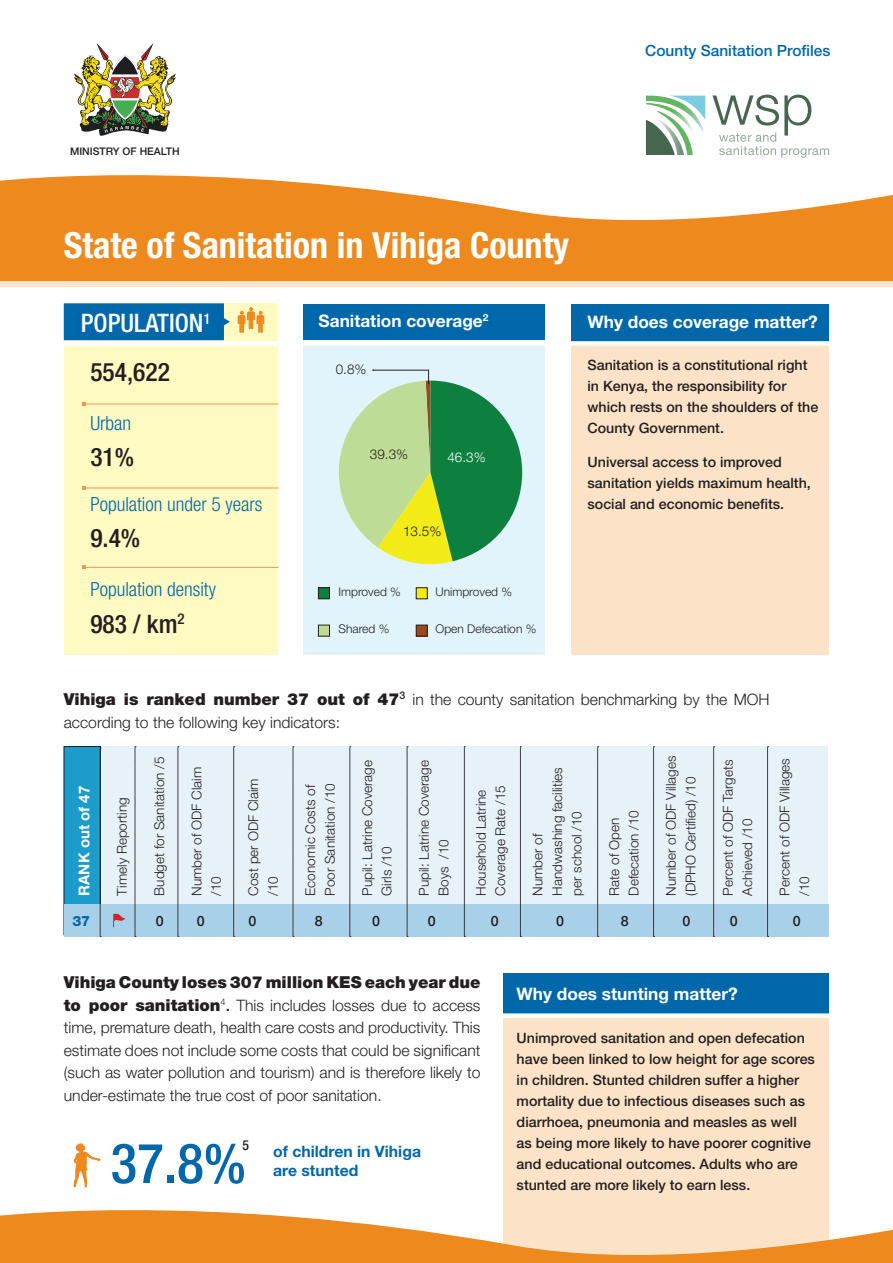
<style>
.page{position:relative;width:893px;height:1263px;background:#fff}
.page>*{position:absolute;margin:0;border:0;box-sizing:border-box;transform-origin:0 0}
.t1{font:500 condensed 55.5px "Helvetica Neue LT Std";color:#0067aa}
.t2{font:700 condensed 36px "Helvetica Neue LT Std";color:#fff}
.t3{font:500 condensed 25.5px "Helvetica Neue LT Std";color:#231f20}
.t4{font:500 condensed 25.5px "Helvetica Neue LT Std";color:#fff}
.t5{font:300 condensed 19.5px "Helvetica Neue LT Std";color:#0067aa}
.CSO_Body_text{font:700 17.25px "Helvetica Neue LT Std";color:#fff}
.CSO_Body_text-2{font:900 16.5px "Helvetica Neue LT Std";color:#231f20}
.CSO_Body_text-3{font:300 15.75px/22.5px "Helvetica Neue LT Std";color:#231f20}
.CSO_Body_text-4{font:700 15.75px/19.5px "Helvetica Neue LT Std";color:#0067aa}
.CSO_Body_text-5{font:500 15.45px "Helvetica Neue LT Std";color:#0067aa}
.CSO_Body_text-6{font:700 15px "Helvetica Neue LT Std";color:#fff}
.CSO_Body_text-7{font:500 14.25px/21px "Helvetica Neue LT Std";color:#231f20}
.CSO_Body_text-8{font:800 14.25px "Helvetica Neue LT Std";color:#0067aa}
.t6{font:500 condensed 13.8px "Helvetica Neue LT Std";color:#231f20}
.CSO_Body_text-9{font:300 13.5px/19.5px "Helvetica Neue LT Std";color:#231f20}
.CSO_Body_text-10{font:300 13.5px "Helvetica Neue LT Std";color:#fff}
.CSO_Body_text-11{font:300 12px "Helvetica Neue LT Std";color:#231f20}
.CSO_Body_text-12{font:500 10.5px "Helvetica Neue LT Std";color:#231f20}
.s1{font-weight:900;font-size:16.5px}
.s2{font-weight:500}
</style>
<div class="page">
<div style="left:304px;top:344px;width:241px;height:311px;background:#e1f4fc"></div>
<div style="left:64px;top:303px;width:214px;height:352px;background:#fffac1"></div>
<svg style="left:238px;top:307px;width:26px;height:26px"></svg>
<div style="left:64px;top:303px;width:166px;height:37px;background:#0067aa"></div>
<hr style="left:84px;top:404px;width:194px;height:1px;background:#f79551">
<hr style="left:84px;top:488px;width:194px;height:1px;background:#f79551">
<hr style="left:84px;top:567px;width:194px;height:1px;background:#f79551">
<div style="left:503px;top:1013px;width:326px;height:250px;background:#fce3c8"></div>
<div style="left:0;top:276px;width:893px;height:11px;background:#fce3c8"></div>
<div style="left:0;top:240px;width:893px;height:41px;background:#ed891d"></div>
<div style="left:65px;top:746px;width:763px;height:189px;background:#e7f1f8"></div>
<div style="left:64px;top:746px;width:36px;height:189px;background:#1b9ccb"></div>
<div style="left:64px;top:904px;width:764px;height:33px;background:#a8d0e8"></div>
<div style="left:304px;top:304px;width:241px;height:36px;background:#0067aa"></div>
<div style="left:571px;top:304px;width:258px;height:39px;background:#0067aa"></div>
<div style="left:571px;top:344px;width:258px;height:311px;background:#fce3c8"></div>
<div style="left:503px;top:973px;width:326px;height:42px;background:#0067aa"></div>
<svg style="left:712px;top:95px;width:117px;height:58px"></svg>
<svg style="left:646px;top:96px;width:59px;height:57px"></svg>
<svg style="left:0;top:153px;width:893px;height:73px"></svg>
<div style="left:318px;top:588px;width:11px;height:11px;background:#0d803f"></div>
<div style="left:318px;top:587px;width:12px;height:12px;border:1px solid #231f20"></div>
<div style="left:416px;top:588px;width:11px;height:11px;background:#f2eb17"></div>
<div style="left:416px;top:587px;width:11px;height:12px;border:1px solid #231f20"></div>
<div style="left:318px;top:625px;width:11px;height:11px;background:#bfdc97"></div>
<div style="left:318px;top:625px;width:12px;height:11px;border:1px solid #231f20"></div>
<div style="left:416px;top:625px;width:11px;height:11px;background:#984a21"></div>
<div style="left:416px;top:625px;width:11px;height:11px;border:1px solid #231f20"></div>
<div style="left:0;top:226px;width:893px;height:23px;background:#ed891d"></div>
<svg style="left:100px;top:748px;width:1px;height:189px"></svg>
<svg style="left:135px;top:746px;width:1px;height:191px"></svg>
<svg style="left:178px;top:746px;width:1px;height:191px"></svg>
<svg style="left:233px;top:746px;width:2px;height:191px"></svg>
<svg style="left:293px;top:746px;width:1px;height:191px"></svg>
<svg style="left:350px;top:746px;width:1px;height:191px"></svg>
<svg style="left:407px;top:746px;width:1px;height:191px"></svg>
<svg style="left:464px;top:746px;width:1px;height:191px"></svg>
<svg style="left:520px;top:746px;width:1px;height:191px"></svg>
<svg style="left:597px;top:746px;width:2px;height:191px"></svg>
<svg style="left:653px;top:746px;width:2px;height:191px"></svg>
<svg style="left:713px;top:746px;width:2px;height:191px"></svg>
<svg style="left:767px;top:746px;width:2px;height:191px"></svg>
<svg style="left:0;top:1210px;width:893px;height:53px;fill:#ed891d"></svg>
<div style="left:55px;top:341px;width:781px;height:5px;background:#fff"></div>
<div style="left:491px;top:1013px;width:373px;height:5px;background:#fff"></div>
<svg style="left:74px;top:43px;width:102px;height:93px"></svg>
<svg style="left:73px;top:1143px;width:27px;height:44px"></svg>
<svg style="left:113px;top:913px;width:12px;height:14px"></svg>
<svg style="left:338px;top:369px;width:184px;height:196px"></svg>
<p class="CSO_Body_text-5" style="left:645px;top:42px;width:187px">County Sanitation Profiles</p>
<p class="CSO_Body_text-12" style="left:70px;top:145px;width:111px">MINISTRY OF HEALTH</p>
<p class="t2" style="left:64px;top:223px;width:507px">State of Sanitation in Vihiga County</p>
<p class="t4" style="left:81px;top:308px;width:131px">POPULATION<sup>1</sup></p>
<p class="t3" style="left:90px;top:357px;width:81px">554,622</p>
<p class="t5" style="left:90px;top:411px;width:42px">Urban</p>
<p class="t3" style="left:90px;top:441px;width:45px">31%</p>
<p class="t5" style="left:90px;top:493px;width:174px">Population under 5 years</p>
<p class="t3" style="left:90px;top:523px;width:51px">9.4%</p>
<p class="t5" style="left:90px;top:578px;width:127px">Population density</p>
<p class="t3" style="left:90px;top:608px;width:96px">983 / km<sup>2</sup></p>
<p class="CSO_Body_text" style="left:319px;top:310px;width:171px">Sanitation coverage<sup>2</sup></p>
<p class="CSO_Body_text-9" style="left:336px;top:359px;width:32px">0.8%</p>
<p class="CSO_Body_text-9" style="left:370px;top:444px;width:40px">39.3%</p>
<p class="CSO_Body_text-10" style="left:447px;top:449px;width:40px">46.3%</p>
<p class="CSO_Body_text-9" style="left:403px;top:521px;width:40px">13.5%</p>
<p class="CSO_Body_text-11" style="left:338px;top:584px;width:64px">Improved %</p>
<p class="CSO_Body_text-11" style="left:435px;top:584px;width:78px">Unimproved %</p>
<p class="CSO_Body_text-11" style="left:338px;top:622px;width:52px">Shared %</p>
<p class="CSO_Body_text-11" style="left:435px;top:622px;width:102px">Open Defecation %</p>
<p class="CSO_Body_text" style="left:587px;top:311px;width:232px">Why does coverage matter?</p>
<p class="CSO_Body_text-7" style="left:587px;top:354px;width:232px">Sanitation is a constitutional right in Kenya, the responsibility for which rests on the shoulders of the<br>County Government.</p>
<p class="CSO_Body_text-7" style="left:587px;top:451px;width:225px">Universal access to improved sanitation yields maximum health, social and economic benefits.</p>
<p class="CSO_Body_text-3" style="left:64px;top:688px;width:707px"><span class="s1">Vihiga is ranked number 37 out of 47</span><sup>3</sup> in the county sanitation benchmarking by the MOH according to the following key indicators:</p>
<p class="CSO_Body_text-6" style="left:75px;top:896px;width:111px;rotate:-90deg">RANK out of 47</p>
<p class="CSO_Body_text-9" style="left:112px;top:896px;width:100px;rotate:-90deg">Timely Reporting</p>
<p class="CSO_Body_text-9" style="left:149px;top:896px;width:140px;rotate:-90deg">Budget for Sanitation /5</p>
<p class="CSO_Body_text-9" style="left:187px;top:896px;width:130px;rotate:-90deg">Number of ODF Claim /10</p>
<p class="CSO_Body_text-9" style="left:243px;top:896px;width:119px;rotate:-90deg">Cost per ODF Claim /10</p>
<p class="CSO_Body_text-9" style="left:300px;top:896px;width:114px;rotate:-90deg">Economic Costs of<br>Poor Sanitation /10</p>
<p class="CSO_Body_text-9" style="left:357px;top:896px;width:137px;rotate:-90deg">Pupil: Latrine Coverage<br>Girls /10</p>
<p class="CSO_Body_text-9" style="left:414px;top:896px;width:137px;rotate:-90deg">Pupil: Latrine Coverage<br>Boys /10</p>
<p class="CSO_Body_text-9" style="left:471px;top:896px;width:112px;rotate:-90deg">Household Latrine<br>Coverage Rate /15</p>
<p class="CSO_Body_text-9" style="left:528px;top:896px;width:130px;rotate:-90deg">Number of<br>Handwashing facilities per school /10</p>
<p class="CSO_Body_text-9" style="left:604px;top:896px;width:87px;rotate:-90deg">Rate of Open<br>Defecation /10</p>
<p class="CSO_Body_text-9" style="left:661px;top:896px;width:141px;rotate:-90deg">Number of ODF Villages (DPHO Certified) /10</p>
<p class="CSO_Body_text-9" style="left:718px;top:896px;width:138px;rotate:-90deg">Percent of ODF Targets<br>Achieved /10</p>
<p class="CSO_Body_text-9" style="left:775px;top:896px;width:139px;rotate:-90deg">Percent of ODF Villages /10</p>
<p class="CSO_Body_text-8" style="left:72px;top:912px;width:19px">37</p>
<p class="CSO_Body_text-7" style="left:156px;top:910px;width:9px">0</p>
<p class="CSO_Body_text-7" style="left:197px;top:910px;width:9px">0</p>
<p class="CSO_Body_text-7" style="left:248px;top:910px;width:9px">0</p>
<p class="CSO_Body_text-7" style="left:315px;top:910px;width:9px">8</p>
<p class="CSO_Body_text-7" style="left:372px;top:910px;width:9px">0</p>
<p class="CSO_Body_text-7" style="left:428px;top:910px;width:9px">0</p>
<p class="CSO_Body_text-7" style="left:491px;top:910px;width:9px">0</p>
<p class="CSO_Body_text-7" style="left:556px;top:910px;width:9px">0</p>
<p class="CSO_Body_text-7" style="left:621px;top:910px;width:9px">8</p>
<p class="CSO_Body_text-7" style="left:682px;top:910px;width:9px">0</p>
<p class="CSO_Body_text-7" style="left:730px;top:910px;width:9px">0</p>
<p class="CSO_Body_text-7" style="left:793px;top:910px;width:9px">0</p>
<p class="CSO_Body_text-2" style="left:64px;top:972px;width:418px">Vihiga County loses 307 million KES each year due</p>
<p class="CSO_Body_text-3" style="left:64px;top:993px;width:418px;text-align:justify"><span class="s1">to poor sanitation</span><sup>4</sup><span class="s2">.</span> This includes losses due to access time, premature death, health care costs and productivity. This estimate does not include some costs that could be significant (such as water pollution and tourism) and is therefore likely to under-estimate the true cost of poor sanitation.</p>
<p class="t6" style="left:242px;top:1137px;width:8px">5</p>
<p class="t1" style="left:111px;top:1130px;width:137px">37.8%</p>
<p class="CSO_Body_text-4" style="left:273px;top:1141px;width:149px">of children in Vihiga are stunted</p>
<p class="CSO_Body_text" style="left:517px;top:984px;width:223px">Why does stunting matter?</p>
<p class="CSO_Body_text-7" style="left:517px;top:1027px;width:300px">Unimproved sanitation and open defecation have been linked to low height for age scores in children. Stunted children suffer a higher mortality due to infectious diseases such as diarrhoea, pneumonia and measles as well as being more likely to have poorer cognitive and educational outcomes. Adults who are stunted are more likely to earn less.</p>
</div>
